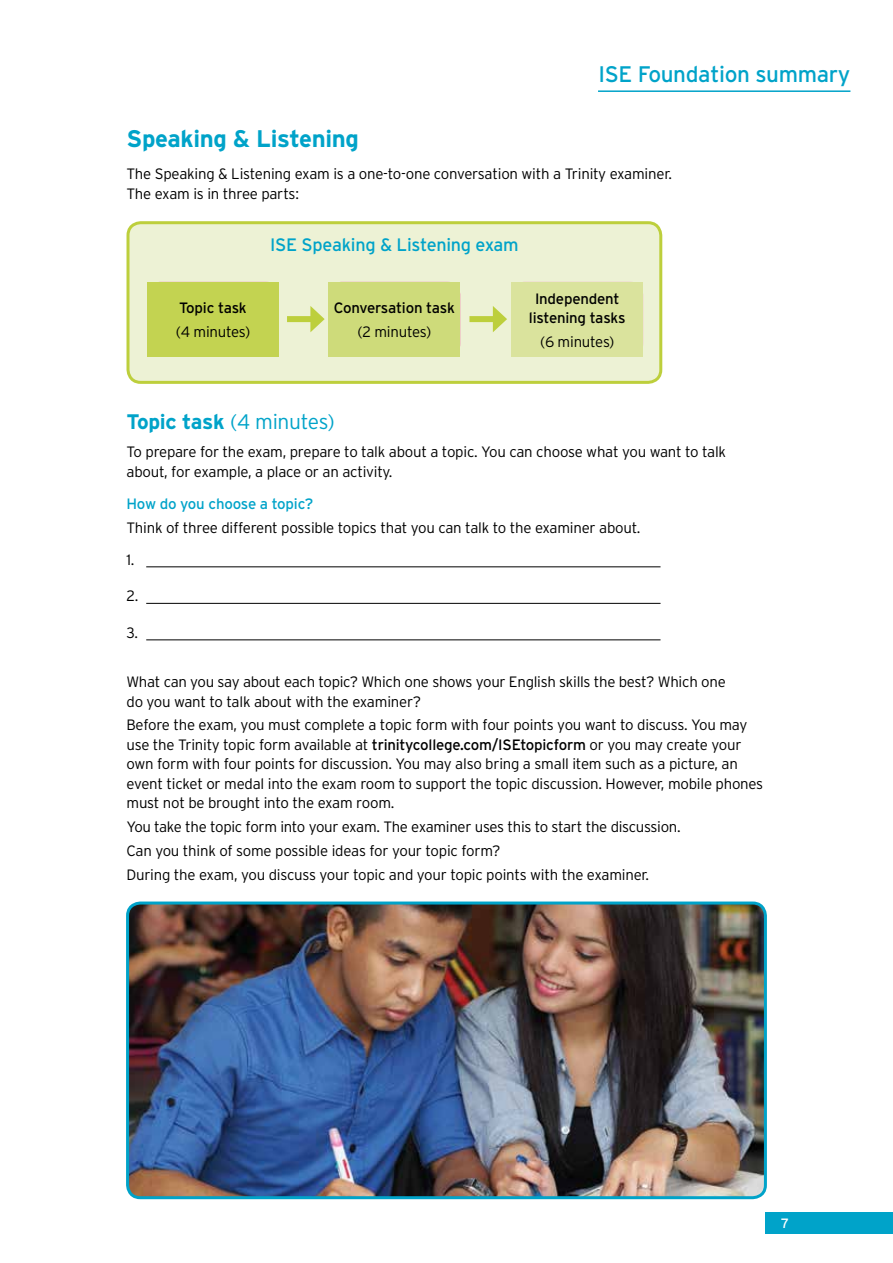
<style>
.page{position:relative;width:893px;height:1263px;background:#fff}
.page>*{position:absolute;margin:0;border:0;box-sizing:border-box;transform-origin:0 0}
.t1{font:700 24px "Interstate";letter-spacing:-.015em;color:#00a3c9}
.t2{font:22.5px "Interstate";letter-spacing:-.015em;color:#00a3c9}
.t3{font:300 21px "Interstate";letter-spacing:-.015em;color:#00a3c9}
.t4{font:18px "Interstate";letter-spacing:-.015em;color:#00a3c9}
.t5{font:300 15px/19.5px "Interstate";letter-spacing:-.015em;color:#000}
.t6{font:15px/19.5px "Interstate";letter-spacing:-.015em;color:#000;text-align:center}
.t7{font:15px "Interstate";letter-spacing:-.015em;color:#00a3c9}
.t8{font:13.5px "Interstate";color:#fff}
.s1{font-weight:700}
.s2{font-weight:400}
</style>
<div class="page">
<div style="left:765px;top:1212px;width:128px;height:21px;background:#00a3c9"></div>
<hr style="left:598px;top:90px;width:252px;height:2px;background:#00a3c9">
<hr style="left:146px;top:567px;width:514px;height:1px;background:#000">
<hr style="left:146px;top:603px;width:514px;height:1px;background:#000">
<hr style="left:146px;top:640px;width:514px;height:1px;background:#000">
<div style="left:128px;top:223px;width:533px;height:159px;background:#edf2d5;border-radius:13px"></div>
<div style="left:126px;top:221px;width:536px;height:163px;border:3px solid #bdcf3c;border-radius:13px"></div>
<div style="left:147px;top:282px;width:132px;height:74px;background:#c3d351"></div>
<div style="left:328px;top:282px;width:132px;height:74px;background:#cedb7a"></div>
<div style="left:511px;top:282px;width:132px;height:74px;background:#dae39d"></div>
<div style="left:287px;top:316px;width:29px;height:6px;background:#bdcf3c"></div>
<svg style="left:310px;top:306px;width:15px;height:26px"></svg>
<div style="left:469px;top:316px;width:29px;height:6px;background:#bdcf3c"></div>
<svg style="left:493px;top:306px;width:14px;height:26px"></svg>
<img style="left:130px;top:905px;width:633px;height:293px">
<div style="left:126px;top:901px;width:641px;height:298px;border:3px solid #00a3c9;border-radius:13px"></div>
<h2 class="t2" style="left:598px;top:61px;width:254px">ISE Foundation summary</h2>
<h1 class="t1" style="left:126px;top:125px;width:234px">Speaking &amp; Listening</h1>
<p class="t5" style="left:126px;top:164px;width:547px">The Speaking &amp; Listening exam is a one-to-one conversation with a Trinity examiner.<br>The exam is in three parts:</p>
<p class="t4" style="left:270px;top:234px;width:250px">ISE Speaking &amp; Listening exam</p>
<p class="t6" style="left:179px;top:298px;width:69px">Topic task</p>
<p class="t5" style="left:176px;top:322px;width:76px">(4 minutes)</p>
<p class="t6" style="left:334px;top:298px;width:123px">Conversation task</p>
<p class="t5" style="left:357px;top:322px;width:75px">(2 minutes)</p>
<p class="t6" style="left:529px;top:288px;width:98px">Independent listening tasks</p>
<p class="t5" style="left:540px;top:332px;width:76px">(6 minutes)</p>
<h3 class="t3" style="left:126px;top:410px;width:210px"><span class="s1">Topic task</span> (4 minutes)</h3>
<p class="t5" style="left:126px;top:442px;width:601px">To prepare for the exam, prepare to talk about a topic. You can choose what you want to talk about, for example, a place or an activity.</p>
<p class="t7" style="left:126px;top:495px;width:188px">How do you choose a topic?</p>
<p class="t5" style="left:126px;top:511px;width:516px;line-height:32.2px">Think of three different possible topics that you can talk to the examiner about.<br>1.</p>
<p class="t5" style="left:126px;top:586px;width:13px">2.</p>
<p class="t5" style="left:126px;top:623px;width:13px">3.</p>
<p class="t5" style="left:126px;top:672px;width:601px">What can you say about each topic? Which one shows your English skills the best? Which one do you want to talk about with the examiner?</p>
<p class="t5" style="left:126px;top:715px;width:638px">Before the exam, you must complete a topic form with four points you want to discuss. You may use the Trinity topic form available at <span class="s2">trinitycollege.com/ISEtopicform</span> or you may create your own form with four points for discussion. You may also bring a small item such as a picture, an event ticket or medal into the exam room to support the topic discussion. However, mobile phones must not be brought into the exam room.</p>
<p class="t5" style="left:126px;top:815px;width:556px;line-height:23.7px">You take the topic form into your exam. The examiner uses this to start the discussion.<br>Can you think of some possible ideas for your topic form?<br>During the exam, you discuss your topic and your topic points with the examiner.</p>
<p class="t8" style="left:781px;top:1215px;width:10px">7</p>
</div>
